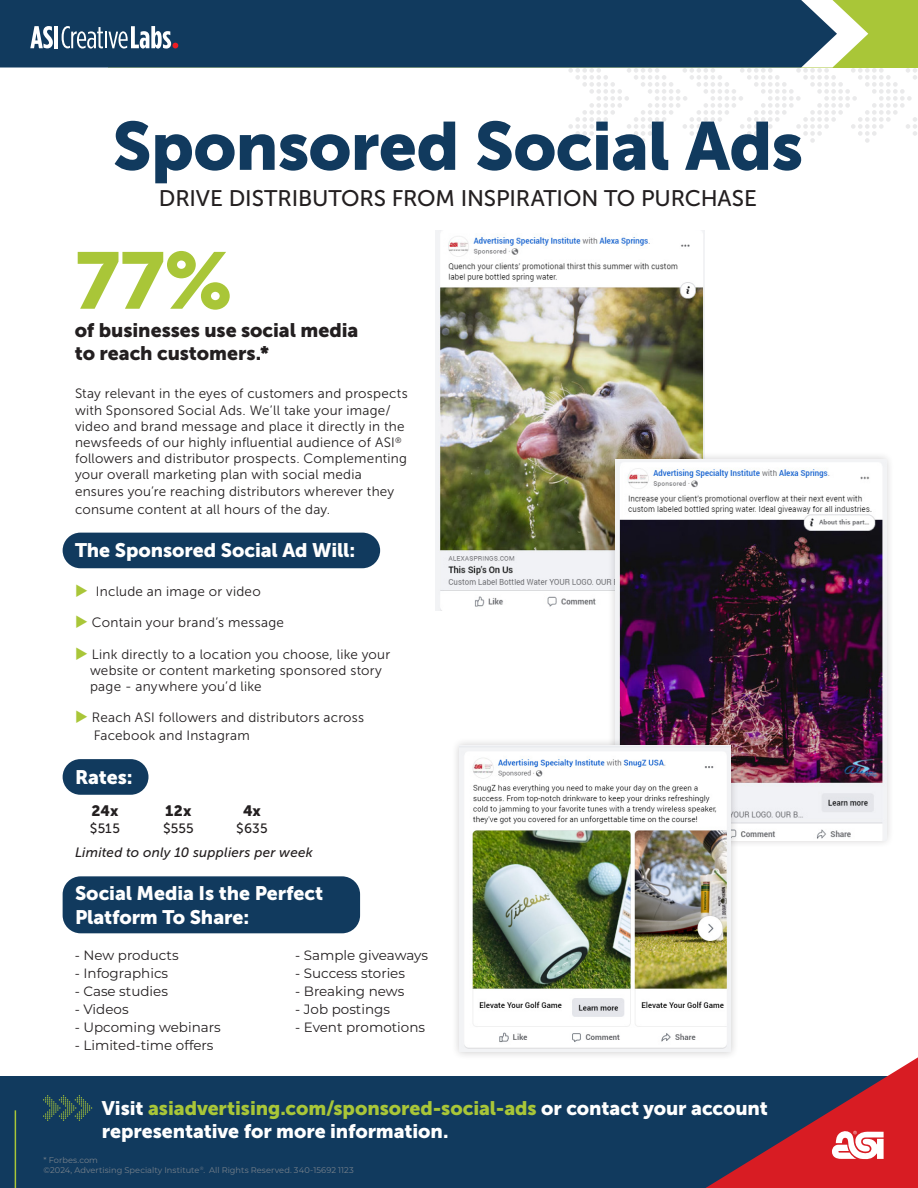
<style>
.page{position:relative;width:918px;height:1188px;background:#fff}
.page>*{position:absolute;margin:0;border:0;box-sizing:border-box;transform-origin:0 0}
.Subhead{font:79.5px "Museo Sans 900";color:#a9c638}
.Subhead-2{font:67.5px "Museo Sans 900";letter-spacing:-.01em;color:#113a5e}
.Subhead-3{font:22.5px "Museo Sans 500";letter-spacing:-.005em;color:#231f20}
.Subhead-4{font:19.5px/23.4px "Museo Sans 900";letter-spacing:-.005em;color:#fff}
.Subhead-5{font:19.5px "Museo Sans 900";letter-spacing:-.005em;color:#231f20}
.Body_Copy{font:15px "Museo Sans 900";letter-spacing:.01em;color:#231f20}
.Body_Copy-2{font:13.5px/16.2px "Museo Sans 300";letter-spacing:.015em;color:#231f20}
.t1{font:13.5px "Montserrat";color:#231f20}
.Body_Copy-3{font:italic 13.5px "Museo Sans 500";letter-spacing:.02em;color:#231f20}
.Body_Copy-4{font:13.5px "Museo Sans 500";letter-spacing:.01em;color:#231f20}
.t2{font:8.25px/9.9px "Montserrat";letter-spacing:.005em;color:#919396}
.s1{color:#a9c638}
</style>
<div class="page">
<svg style="left:568px;top:68px;width:349px;height:75px"></svg>
<div style="left:63px;top:533px;width:317px;height:35px;background:#113a5e;border-radius:18px"></div>
<div style="left:0;top:1077px;width:918px;height:111px;background:#113a5e"></div>
<svg style="left:43px;top:1095px;width:49px;height:26px"></svg>
<div style="left:63px;top:759px;width:85px;height:36px;background:#113a5e;border-radius:18px"></div>
<hr style="left:15px;top:1110px;width:1px;height:78px;background:#a9c638">
<div style="left:63px;top:876px;width:297px;height:57px;background:#113a5e;border-radius:18px"></div>
<div style="left:108px;top:0;width:810px;height:68px;background:#a9c638"></div>
<svg style="left:837px;top:4px;width:31px;height:59px"></svg>
<div style="left:0;top:0;width:837px;height:68px;background:#113a5e"></div>
<svg style="left:706px;top:1057px;width:212px;height:131px"></svg>
<img style="left:435px;top:230px;width:269px;height:381px">
<div style="left:608px;top:451px;width:286px;height:397px;background:#231f20;opacity:.22"></div>
<img style="left:616px;top:460px;width:270px;height:380px">
<div style="left:451px;top:737px;width:288px;height:323px;background:#231f20;opacity:.22"></div>
<img style="left:459px;top:746px;width:272px;height:306px">
<svg style="left:30px;top:26px;width:23px;height:22px"></svg>
<hr style="left:54px;top:26px;width:4px;height:22px;background:#fff">
<svg style="left:62px;top:26px;width:116px;height:23px;background:#657e95"></svg>
<p class="Subhead-2" style="left:113px;top:108px;width:692px">Sponsored Social Ads</p>
<p class="Subhead-3" style="left:159px;top:186px;width:600px">DRIVE DISTRIBUTORS FROM INSPIRATION TO PURCHASE</p>
<p class="Subhead" style="left:75px;top:236px;width:159px">77%</p>
<p class="Subhead-5" style="left:75px;top:342px;width:196px">to reach customers.*</p>
<p class="Subhead-5" style="left:75px;top:319px;width:285px">of businesses use social media</p>
<p class="Body_Copy-2" style="left:75px;top:386px;width:334px">Stay relevant in the eyes of customers and prospects with Sponsored Social Ads. We’ll take your image/ video and brand message and place it directly in the newsfeeds of our highly influential audience of ASI<sup>® </sup>followers and distributor prospects. Complementing your overall marketing plan with social media ensures you’re reaching distributors wherever they</p>
<p class="Body_Copy-2" style="left:75px;top:501px;width:257px">consume content at all hours of the day.</p>
<p class="Subhead-4" style="left:75px;top:539px;width:282px">The Sponsored Social Ad Will:</p>
<p class="Body_Copy-2" style="left:75px;top:583px;width:187px"><span class="s1">◆</span> Include an image or video</p>
<p class="Body_Copy-2" style="left:75px;top:614px;width:210px"><span class="s1">◆</span> Contain your brand’s message</p>
<p class="Body_Copy-2" style="left:90px;top:646px;width:302px;text-indent:-15px"><span class="s1">◆</span> Link directly to a location you choose, like your website or content marketing sponsored story page - anywhere you’d like</p>
<p class="Body_Copy-2" style="left:94px;top:709px;width:272px;line-height:18px;text-indent:-19px"><span class="s1">◆</span> Reach ASI followers and distributors across<br>Facebook and Instagram</p>
<p class="Subhead-4" style="left:75px;top:765px;width:59px">Rates:</p>
<p class="Body_Copy" style="left:91px;top:803px;width:29px">24x</p>
<p class="Body_Copy" style="left:165px;top:803px;width:28px">12x</p>
<p class="Body_Copy" style="left:243px;top:803px;width:19px">4x</p>
<p class="Body_Copy-4" style="left:90px;top:821px;width:32px">$515</p>
<p class="Body_Copy-4" style="left:163px;top:821px;width:32px">$555</p>
<p class="Body_Copy-4" style="left:236px;top:821px;width:33px">$635</p>
<p class="Body_Copy-3" style="left:75px;top:845px;width:239px">Limited to only 10 suppliers per week</p>
<p class="Subhead-4" style="left:75px;top:882px;width:250px">Social Media Is the Perfect<br>Platform To Share:</p>
<p class="t1" style="left:75px;top:946px;width:105px">- New products</p>
<p class="t1" style="left:75px;top:964px;width:95px">- Infographics</p>
<p class="t1" style="left:75px;top:982px;width:95px">- Case studies</p>
<p class="t1" style="left:75px;top:1000px;width:55px">- Videos</p>
<p class="t1" style="left:75px;top:1018px;width:148px">- Upcoming webinars</p>
<p class="t1" style="left:75px;top:1036px;width:140px">- Limited-time offers</p>
<p class="t1" style="left:295px;top:946px;width:134px">- Sample giveaways</p>
<p class="t1" style="left:295px;top:964px;width:111px">- Success stories</p>
<p class="t1" style="left:295px;top:982px;width:111px">- Breaking news</p>
<p class="t1" style="left:295px;top:1000px;width:96px">- Job postings</p>
<p class="t1" style="left:295px;top:1018px;width:131px">- Event promotions</p>
<p class="Subhead-4" style="left:102px;top:1096px;width:667px">Visit <span class="s1">asiadvertising.com/sponsored-social-ads</span> or contact your account representative for more information.</p>
<p class="t2" style="left:44px;top:1155px;width:312px">* Forbes.com<br>©2024, Advertising Specialty Institute<sup>®</sup>. All Rights Reserved. 340-15692 1123</p>
</div>
